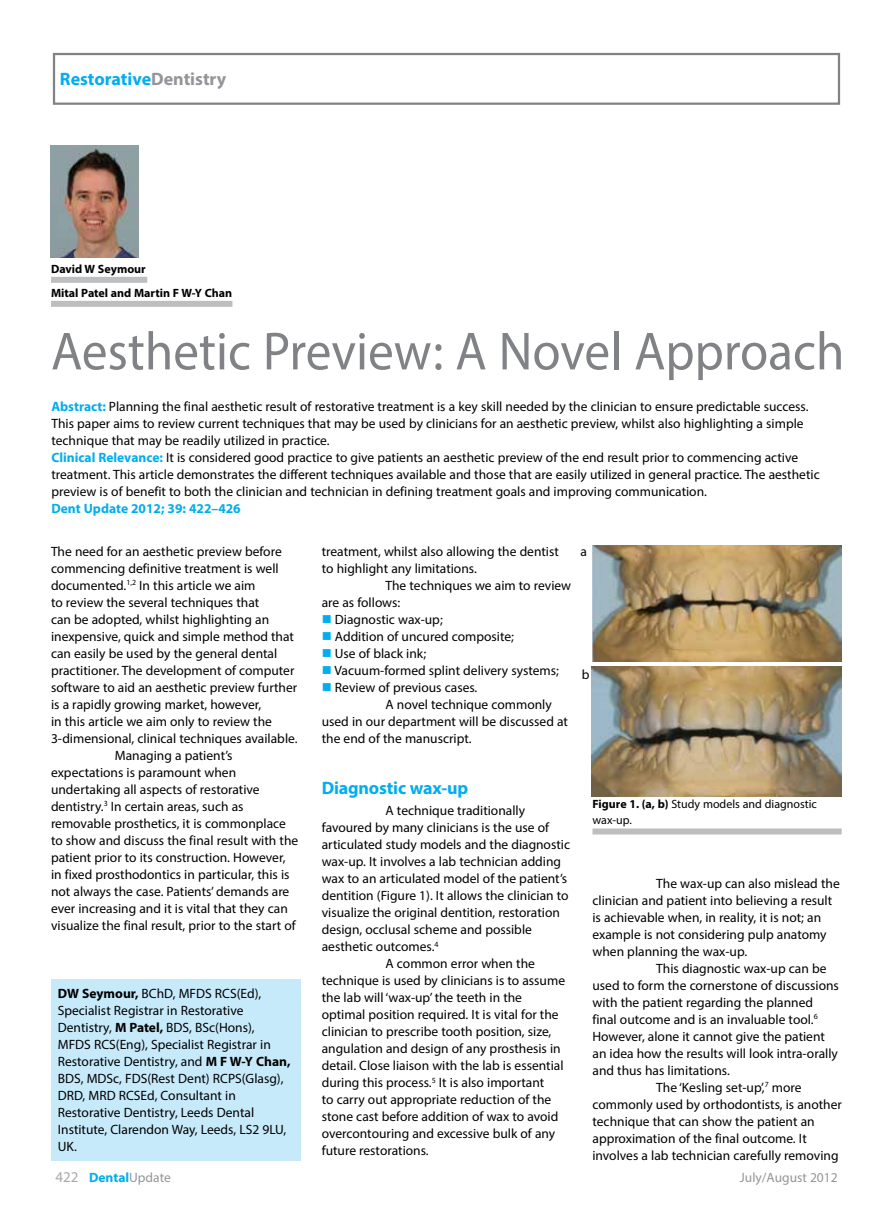
<style>
.page{position:relative;width:893px;height:1212px;background:#fff}
.page>*{position:absolute;margin:0;border:0;box-sizing:border-box;transform-origin:0 0}
.t1{font:54px "Myriad Pro";color:#808285;scale:.95 1}
.t2{font:700 18px "Myriad Pro";letter-spacing:-.005em;color:#00aeef}
.t3{font:13.5px/17px "Myriad Pro";color:#000}
.t4{font:700 13.5px "Myriad Pro";color:#00aeef}
.t5{font:13.5px "Myriad Pro";color:#939598}
.t6{font:12px/15.8px "Myriad Pro";color:#000}
.t7{font:700 12px "Myriad Pro";color:#000}
.s1{color:#939598}
.s2{font-weight:700;color:#00aeef}
.s3{font-weight:700}
.s4{font-weight:400;font-size:15px;color:#a7a9ac}
.s5{font-weight:400;color:#939598}
</style>
<div class="page">
<div style="left:53px;top:53px;width:787px;height:52px;border:2px solid #808285"></div>
<img style="left:51px;top:145px;width:88px;height:113px">
<div style="left:51px;top:979px;width:249px;height:182px;background:#c7eafb"></div>
<div style="left:51px;top:277px;width:96px;height:6px;background:#bcbec0"></div>
<div style="left:51px;top:301px;width:181px;height:6px;background:#bcbec0"></div>
<img style="left:592px;top:545px;width:250px;height:116px">
<img style="left:592px;top:666px;width:250px;height:130px">
<div style="left:592px;top:828px;width:250px;height:6px;background:#bcbec0"></div>
<h2 class="t2" style="left:60px;top:67px;width:168px">Restorative<span class="s1">Dentistry</span></h2>
<p class="t7" style="left:51px;top:261px;width:96px">David W Seymour</p>
<p class="t7" style="left:51px;top:285px;width:183px">Mital Patel and Martin F W-Y Chan</p>
<h1 class="t1" style="left:51px;top:318px;width:837px">Aesthetic Preview: A Novel Approach</h1>
<p class="t3" style="left:51px;top:398px;width:770px"><span class="s2">Abstract:</span> Planning the final aesthetic result of restorative treatment is a key skill needed by the clinician to ensure predictable success.<br>This paper aims to review current techniques that may be used by clinicians for an aesthetic preview, whilst also highlighting a simple technique that may be readily utilized in practice.<br><span class="s2">Clinical Relevance:</span> It is considered good practice to give patients an aesthetic preview of the end result prior to commencing active treatment. This article demonstrates the different techniques available and those that are easily utilized in general practice. The aesthetic preview is of benefit to both the clinician and technician in defining treatment goals and improving communication.</p>
<p class="t4" style="left:51px;top:500px;width:191px">Dent Update 2012; 39: 422–426</p>
<p class="t3" style="left:51px;top:543px;width:232px">The need for an aesthetic preview before</p>
<p class="t3" style="left:51px;top:560px;width:229px">commencing definitive treatment is well</p>
<p class="t3" style="left:51px;top:577px;width:206px">documented.<sup>1,2</sup> In this article we aim</p>
<p class="t3" style="left:51px;top:594px;width:210px">to review the several techniques that</p>
<p class="t3" style="left:51px;top:611px;width:220px">can be adopted, whilst highlighting an</p>
<p class="t3" style="left:51px;top:628px;width:245px">inexpensive, quick and simple method that</p>
<p class="t3" style="left:51px;top:645px;width:228px">can easily be used by the general dental</p>
<p class="t3" style="left:51px;top:662px;width:245px">practitioner. The development of computer</p>
<p class="t3" style="left:51px;top:679px;width:248px">software to aid an aesthetic preview further</p>
<p class="t3" style="left:51px;top:696px;width:212px">is a rapidly growing market, however,</p>
<p class="t3" style="left:51px;top:713px;width:223px">in this article we aim only to review the</p>
<p class="t3" style="left:51px;top:730px;width:248px">3-dimensional, clinical techniques available.</p>
<p class="t3" style="left:115px;top:747px;width:119px">Managing a patient’s</p>
<p class="t3" style="left:51px;top:764px;width:187px">expectations is paramount when</p>
<p class="t3" style="left:51px;top:781px;width:210px">undertaking all aspects of restorative</p>
<p class="t3" style="left:51px;top:798px;width:194px">dentistry.<sup>3</sup> In certain areas, such as</p>
<p class="t3" style="left:51px;top:815px;width:236px">removable prosthetics, it is commonplace</p>
<p class="t3" style="left:51px;top:832px;width:249px">to show and discuss the final result with the</p>
<p class="t3" style="left:51px;top:849px;width:236px">patient prior to its construction. However,</p>
<p class="t3" style="left:51px;top:866px;width:240px">in fixed prosthodontics in particular, this is</p>
<p class="t3" style="left:51px;top:883px;width:240px">not always the case. Patients’ demands are</p>
<p class="t3" style="left:51px;top:900px;width:238px">ever increasing and it is vital that they can</p>
<p class="t3" style="left:51px;top:917px;width:246px">visualize the final result, prior to the start of</p>
<p class="t3" style="left:322px;top:543px;width:239px">treatment, whilst also allowing the dentist</p>
<p class="t3" style="left:322px;top:560px;width:157px">to highlight any limitations.</p>
<p class="t3" style="left:385px;top:577px;width:187px">The techniques we aim to review</p>
<p class="t3" style="left:322px;top:594px;width:80px">are as follows:</p>
<p class="t3" style="left:335px;top:611px;width:109px">Diagnostic wax-up;</p>
<p class="t3" style="left:335px;top:628px;width:181px">Addition of uncured composite;</p>
<p class="t3" style="left:335px;top:645px;width:93px">Use of black ink;</p>
<p class="t3" style="left:334px;top:662px;width:226px">Vacuum-formed splint delivery systems;</p>
<p class="t3" style="left:335px;top:679px;width:144px">Review of previous cases.</p>
<p class="t3" style="left:385px;top:696px;width:168px">A novel technique commonly</p>
<p class="t3" style="left:322px;top:713px;width:248px">used in our department will be discussed at</p>
<p class="t3" style="left:322px;top:730px;width:151px">the end of the manuscript.</p>
<h2 class="t2" style="left:322px;top:776px;width:148px">Diagnostic wax-up</h2>
<p class="t3" style="left:386px;top:802px;width:141px">A technique traditionally</p>
<p class="t3" style="left:322px;top:819px;width:229px">favoured by many clinicians is the use of</p>
<p class="t3" style="left:322px;top:836px;width:250px">articulated study models and the diagnostic</p>
<p class="t3" style="left:322px;top:853px;width:241px">wax-up. It involves a lab technician adding</p>
<p class="t3" style="left:322px;top:870px;width:247px">wax to an articulated model of the patient’s</p>
<p class="t3" style="left:322px;top:887px;width:248px">dentition (Figure 1). It allows the clinician to</p>
<p class="t3" style="left:322px;top:904px;width:240px">visualize the original dentition, restoration</p>
<p class="t3" style="left:322px;top:921px;width:212px">design, occlusal scheme and possible</p>
<p class="t3" style="left:322px;top:938px;width:118px">aesthetic outcomes.<sup>4</sup></p>
<p class="t3" style="left:386px;top:955px;width:151px">A common error when the</p>
<p class="t3" style="left:322px;top:972px;width:245px">technique is used by clinicians is to assume</p>
<p class="t3" style="left:322px;top:989px;width:202px">the lab will ‘wax-up’ the teeth in the</p>
<p class="t3" style="left:322px;top:1006px;width:238px">optimal position required. It is vital for the</p>
<p class="t3" style="left:322px;top:1023px;width:231px">clinician to prescribe tooth position, size,</p>
<p class="t3" style="left:322px;top:1040px;width:240px">angulation and design of any prosthesis in</p>
<p class="t3" style="left:322px;top:1057px;width:243px">detail. Close liaison with the lab is essential</p>
<p class="t3" style="left:322px;top:1074px;width:224px">during this process.<sup>5</sup> It is also important</p>
<p class="t3" style="left:322px;top:1091px;width:231px">to carry out appropriate reduction of the</p>
<p class="t3" style="left:322px;top:1108px;width:238px">stone cast before addition of wax to avoid</p>
<p class="t3" style="left:322px;top:1125px;width:235px">overcontouring and excessive bulk of any</p>
<p class="t3" style="left:322px;top:1142px;width:108px">future restorations.</p>
<p class="t3" style="left:581px;top:543px;width:8px">a</p>
<p class="t3" style="left:582px;top:666px;width:9px">b</p>
<p class="t6" style="left:592px;top:796px;width:226px"><span class="s3">Figure 1. (a, b)</span> Study models and diagnostic wax-up.</p>
<p class="t3" style="left:656px;top:874px;width:185px">The wax-up can also mislead the</p>
<p class="t3" style="left:592px;top:891px;width:241px">clinician and patient into believing a result</p>
<p class="t3" style="left:592px;top:908px;width:230px">is achievable when, in reality, it is not; an</p>
<p class="t3" style="left:592px;top:925px;width:236px">example is not considering pulp anatomy</p>
<p class="t3" style="left:592px;top:942px;width:156px">when planning the wax-up.</p>
<p class="t3" style="left:656px;top:959px;width:172px">This diagnostic wax-up can be</p>
<p class="t3" style="left:592px;top:976px;width:248px">used to form the cornerstone of discussions</p>
<p class="t3" style="left:592px;top:993px;width:222px">with the patient regarding the planned</p>
<p class="t3" style="left:592px;top:1010px;width:227px">final outcome and is an invaluable tool.<sup>6</sup></p>
<p class="t3" style="left:592px;top:1027px;width:234px">However, alone it cannot give the patient</p>
<p class="t3" style="left:592px;top:1044px;width:247px">an idea how the results will look intra-orally</p>
<p class="t3" style="left:592px;top:1061px;width:139px">and thus has limitations.</p>
<p class="t3" style="left:656px;top:1078px;width:147px">The ‘Kesling set-up’,<sup>7</sup> more</p>
<p class="t3" style="left:592px;top:1095px;width:251px">commonly used by orthodontists, is another</p>
<p class="t3" style="left:592px;top:1112px;width:224px">technique that can show the patient an</p>
<p class="t3" style="left:592px;top:1129px;width:216px">approximation of the final outcome. It</p>
<p class="t3" style="left:592px;top:1146px;width:248px">involves a lab technician carefully removing</p>
<p class="t3" style="left:58px;top:985px;width:234px"><span class="s3">DW Seymour,</span> BChD, MFDS RCS(Ed), Specialist Registrar in Restorative Dentistry, <span class="s3">M Patel,</span> BDS, BSc(Hons), MFDS RCS(Eng), Specialist Registrar in Restorative Dentistry, and <span class="s3">M F W-Y Chan, </span>BDS, MDSc, FDS(Rest Dent) RCPS(Glasg), DRD, MRD RCSEd, Consultant in Restorative Dentistry, Leeds Dental Institute, Clarendon Way, Leeds, LS2 9LU, UK.</p>
<p class="t4" style="left:56px;top:1168px;width:117px"><span class="s4">422</span> Dental<span class="s5">Update</span></p>
<p class="t5" style="left:740px;top:1168px;width:99px">July/August 2012</p>
</div>
